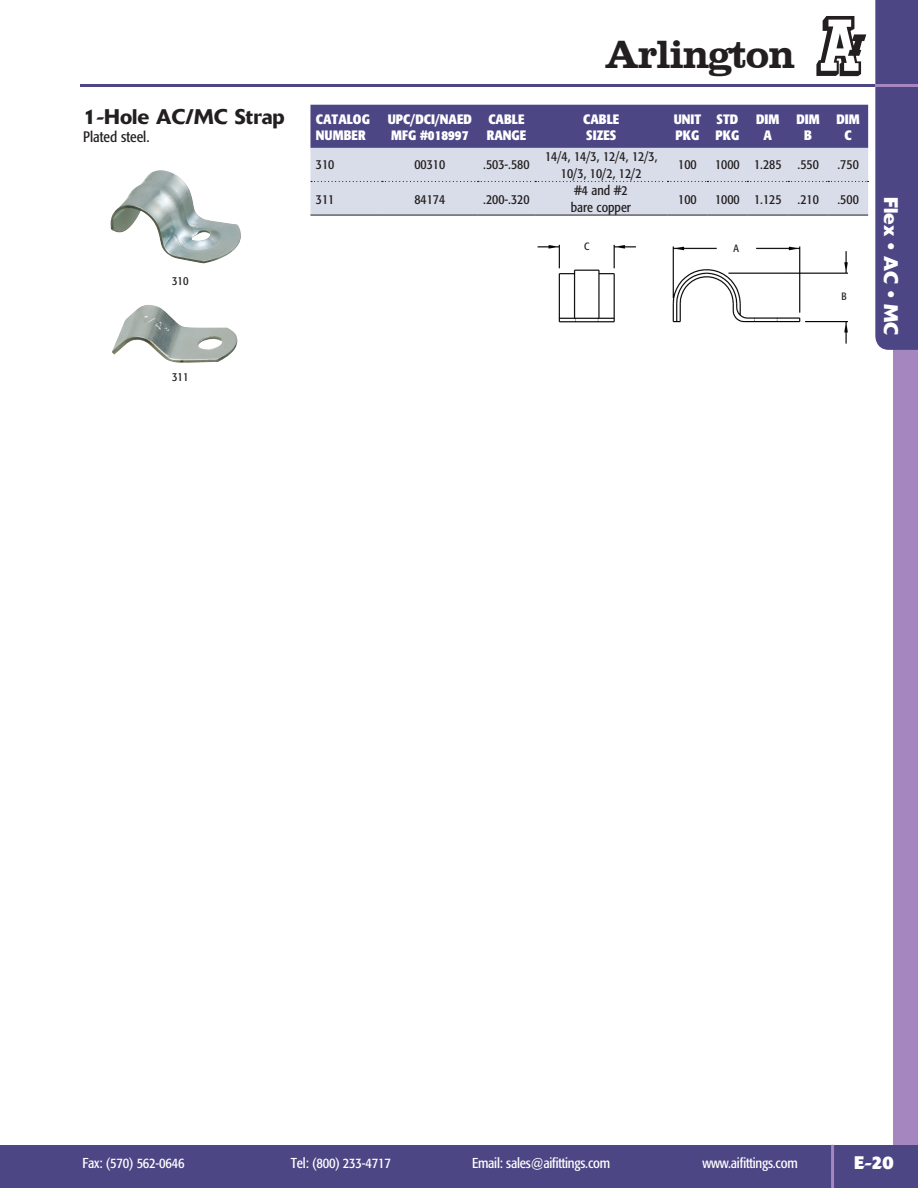
<style>
.page{position:relative;width:918px;height:1188px;background:#fff}
.page>*{position:absolute;margin:0;border:0;box-sizing:border-box;transform-origin:0 0}
.t1{font:40.5px "Clarendon";letter-spacing:-.035em;color:#231f20}
.t2{font:500 21px "Delta";color:#231f20}
.t3{font:700 19.5px "Delta";color:#fff}
.t4{font:700 18px "Delta";color:#fff}
.t5{font:condensed 15px "Formata";color:#231f20}
.t6{font:condensed 14.25px "Formata";letter-spacing:-.015em;color:#fff}
.t7{font:condensed 13.5px/16.2px "Formata";color:#231f20;text-align:center}
.t8{font:700 condensed 13.5px/16.2px "Formata";color:#fff}
.t9{font:condensed 12px "Formata";color:#231f20}
.t10{font:condensed 10.5px "Formata";color:#231f20}
</style>
<div class="page">
<div style="left:894px;top:0;width:24px;height:1188px;background:#a586be"></div>
<div style="left:0;top:1145px;width:918px;height:43px;background:#4c4685"></div>
<div style="left:875px;top:0;width:43px;height:350px;background:#4c4685"></div>
<svg style="left:816px;top:16px;width:50px;height:60px"></svg>
<hr style="left:831px;top:1145px;width:3px;height:43px;background:#a586be">
<hr style="left:875px;top:84px;width:43px;height:2px;background:#a586be">
<hr style="left:80px;top:84px;width:795px;height:2px;background:#4c4685">
<img style="left:111px;top:170px;width:130px;height:93px">
<img style="left:112px;top:305px;width:125px;height:58px">
<img style="left:537px;top:244px;width:99px;height:79px">
<img style="left:672px;top:246px;width:176px;height:98px">
<div style="left:724px;top:238px;width:25px;height:21px;background:#fff"></div>
<div style="left:833px;top:277px;width:22px;height:39px;background:#fff"></div>
<div style="left:566px;top:232px;width:42px;height:29px;background:#fff"></div>
<hr style="left:310px;top:215px;width:72px;height:1px;background:#231f20">
<hr style="left:382px;top:215px;width:96px;height:1px;background:#231f20">
<hr style="left:478px;top:215px;width:57px;height:1px;background:#231f20">
<hr style="left:535px;top:215px;width:133px;height:1px;background:#231f20">
<hr style="left:668px;top:215px;width:39px;height:1px;background:#231f20">
<hr style="left:707px;top:215px;width:40px;height:1px;background:#231f20">
<hr style="left:747px;top:215px;width:41px;height:1px;background:#231f20">
<hr style="left:788px;top:215px;width:40px;height:1px;background:#231f20">
<hr style="left:828px;top:215px;width:40px;height:1px;background:#231f20">
<svg style="left:310px;top:105px;width:559px;height:110px;background:#a1a1c0"></svg>
<h2 class="t2" style="left:83px;top:104px;width:203px">1-Hole AC/MC Strap</h2>
<p class="t5" style="left:83px;top:128px;width:68px">Plated steel.</p>
<p class="t9" style="left:172px;top:274px;width:18px">310</p>
<p class="t9" style="left:172px;top:370px;width:18px">311</p>
<h1 class="t1" style="left:605px;top:31px;width:192px">Arlington</h1>
<p class="t8" style="left:316px;top:111px;width:55px">CATALOG<br>NUMBER</p>
<p class="t8" style="left:388px;top:111px;width:86px">UPC/DCI/NAED<br>MFG #018997</p>
<p class="t8" style="left:487px;top:111px;width:41px">CABLE<br>RANGE</p>
<p class="t8" style="left:583px;top:111px;width:38px">CABLE<br>SIZES</p>
<p class="t8" style="left:674px;top:111px;width:29px">UNIT<br>PKG</p>
<p class="t8" style="left:716px;top:111px;width:25px">STD<br>PKG</p>
<p class="t8" style="left:756px;top:111px;width:25px;text-align:center">DIM<br>A</p>
<p class="t8" style="left:797px;top:111px;width:25px;text-align:center">DIM<br>B</p>
<p class="t8" style="left:837px;top:111px;width:25px;text-align:center">DIM<br>C</p>
<p class="t7" style="left:316px;top:157px;width:20px">310</p>
<p class="t7" style="left:414px;top:157px;width:32px">00310</p>
<p class="t7" style="left:483px;top:157px;width:48px">.503-.580</p>
<p class="t7" style="left:545px;top:149px;width:114px">14/4, 14/3, 12/4, 12/3,<br>10/3, 10/2, 12/2</p>
<p class="t7" style="left:678px;top:157px;width:20px">100</p>
<p class="t7" style="left:715px;top:157px;width:105px">1000 1.285 .550</p>
<p class="t7" style="left:838px;top:157px;width:23px">.750</p>
<p class="t7" style="left:316px;top:191px;width:20px">311</p>
<p class="t7" style="left:414px;top:191px;width:32px">84174</p>
<p class="t7" style="left:483px;top:191px;width:48px">.200-.320</p>
<p class="t7" style="left:571px;top:183px;width:62px;text-align:left">#4 and #2 bare copper</p>
<p class="t7" style="left:678px;top:191px;width:20px">100</p>
<p class="t7" style="left:715px;top:191px;width:105px">1000 1.125 .210</p>
<p class="t7" style="left:838px;top:191px;width:23px">.500</p>
<p class="t10" style="left:584px;top:240px;width:7px">C</p>
<p class="t10" style="left:734px;top:242px;width:7px">A</p>
<p class="t10" style="left:841px;top:290px;width:7px">B</p>
<h3 class="t3" style="left:903px;top:197px;width:139px;rotate:90deg">Flex • AC • MC</h3>
<p class="t6" style="left:83px;top:1155px;width:104px">Fax: (570) 562-0646</p>
<p class="t6" style="left:291px;top:1155px;width:101px">Tel: (800) 233-4717</p>
<p class="t6" style="left:472px;top:1155px;width:140px">Email: sales@aifittings.com</p>
<p class="t6" style="left:702px;top:1155px;width:97px">www.aifittings.com</p>
<h3 class="t4" style="left:854px;top:1152px;width:41px">E-20</h3>
</div>
